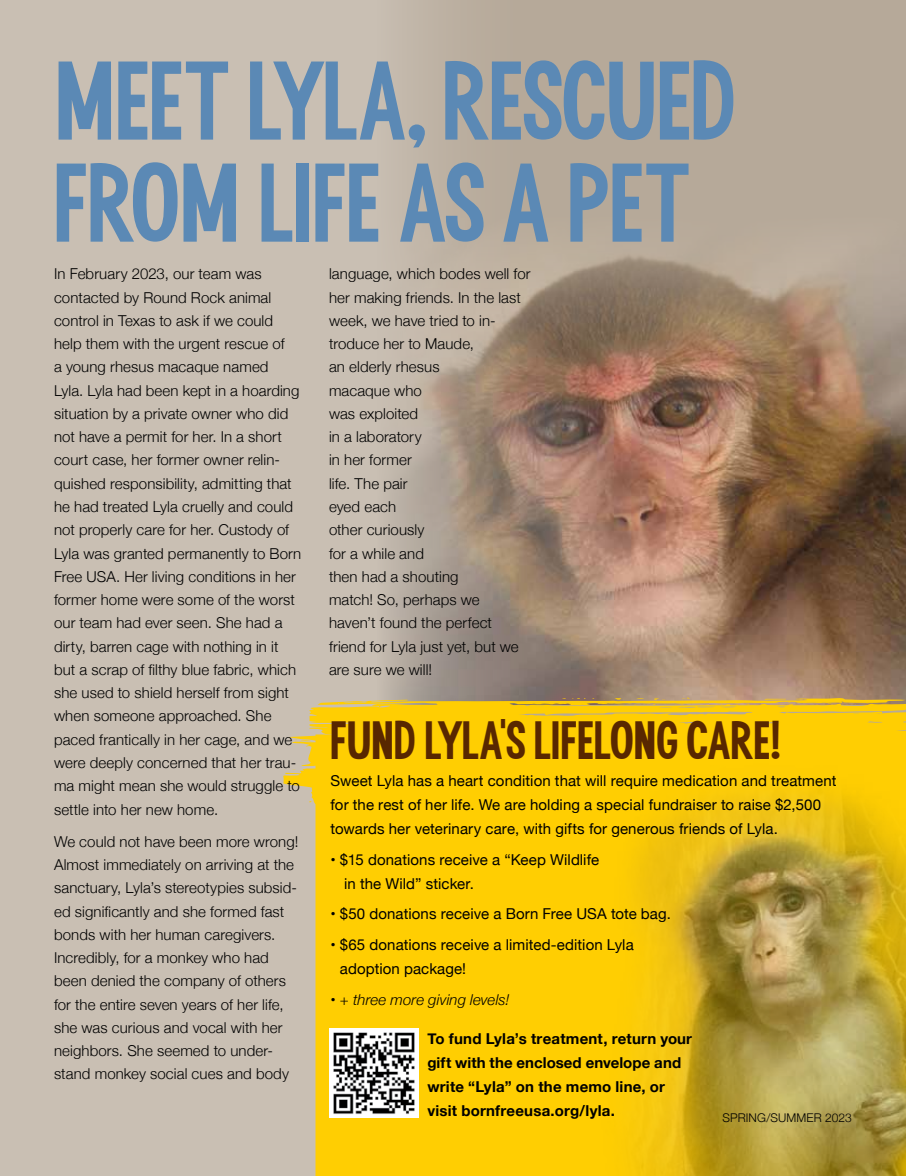
<style>
.page{position:relative;width:906px;height:1176px;background:#fff}
.page>*{position:absolute;margin:0;border:0;box-sizing:border-box;transform-origin:0 0}
.t1{font:90px/102px "Born Free Sans";letter-spacing:-.005em;color:#5b89b5}
.t2{font:43.5px "Born Free Sans";letter-spacing:.01em;color:#582700}
.t3{font:300 15px/23.2px "Helvetica Neue";letter-spacing:.01em;color:#000}
.t4{font:15px/24px "Helvetica Neue";letter-spacing:.005em;color:#000}
.t5{font:700 15px/24px "Helvetica Neue";letter-spacing:.015em;color:#000}
.t6{font:italic 300 15px "Helvetica Neue";letter-spacing:.005em;color:#000}
.t7{font:300 12px "Helvetica Neue";letter-spacing:.01em;color:#000}
.s1{font-weight:400;font-style:normal}
</style>
<div class="page">
<div style="left:0;top:0;width:905px;height:1175px;background:#c9bfb3"></div>
<div style="left:337px;top:0;width:568px;height:1175px;background:linear-gradient(to right,#c1b5a8,#b2a493)"></div>
<img style="left:337px;top:167px;width:568px;height:530px">
<svg style="left:283px;top:697px;width:622px;height:478px;background:#e4bd1d"></svg>
<img style="left:296px;top:697px;width:539px;height:45px">
<img style="left:329px;top:1027px;width:89px;height:90px">
<h1 class="t1" style="left:54px;top:56px;width:683px">MEET LYLA, RESCUED<br>FROM LIFE AS A PET</h1>
<p class="t3" style="left:54px;top:261px;width:248px">In February 2023, our team was contacted by Round Rock animal control in Texas to ask if we could help them with the urgent rescue of<br>a young rhesus macaque named Lyla. Lyla had been kept in a hoarding situation by a private owner who did not have a permit for her. In a short court case, her former owner relin&shy;quished responsibility, admitting that he had treated Lyla cruelly and could not properly care for her. Custody of Lyla was granted permanently to Born Free USA. Her living conditions in her former home were some of the worst our team had ever seen. She had a dirty, barren cage with nothing in it but a scrap of filthy blue fabric, which she used to shield herself from sight when someone approached. She paced frantically in her cage, and we were deeply concerned that her trau&shy;ma might mean she would struggle to settle into her new home.</p>
<p class="t3" style="left:54px;top:828px;width:246px">We could not have been more wrong!<br>Almost immediately on arriving at the sanctuary, Lyla’s stereotypies subsid&shy;ed significantly and she formed fast bonds with her human caregivers.<br>Incredibly, for a monkey who had been denied the company of others for the entire seven years of her life, she was curious and vocal with her neighbors. She seemed to under&shy;stand monkey social cues and body</p>
<p class="t3" style="left:329px;top:261px;width:203px">language, which bodes well for her making friends. In the last week, we have tried to in&shy;troduce her to Maude,<br>an elderly rhesus<br>macaque who<br>was exploited<br>in a laboratory<br>in her former<br>life. The pair<br>eyed each<br>other curiously<br>for a while and<br>then had a shouting<br>match! So, perhaps we<br>haven’t found the perfect friend for Lyla just yet, but we are sure we will!</p>
<h2 class="t2" style="left:330px;top:717px;width:451px">FUND LYLA’S LIFELONG CARE!</h2>
<p class="t4" style="left:330px;top:769px;width:507px">Sweet Lyla has a heart condition that will require medication and treatment for the rest of her life. We are holding a special fundraiser to raise $2,500 towards her veterinary care, with gifts for generous friends of Lyla.</p>
<p class="t4" style="left:344px;top:847px;width:256px;text-indent:-14px">• $15 donations receive a “Keep Wildlife in the Wild” sticker.</p>
<p class="t4" style="left:330px;top:902px;width:341px">• $50 donations receive a Born Free USA tote bag.</p>
<p class="t4" style="left:340px;top:933px;width:295px;text-indent:-9px">• $65 donations receive a limited-edition Lyla adoption package!</p>
<p class="t6" style="left:330px;top:987px;width:181px"><span class="s1">•</span> + three more giving levels!</p>
<p class="t5" style="left:427px;top:1026px;width:266px">To fund Lyla’s treatment, return your gift with the enclosed envelope and write “Lyla” on the memo line, or visit bornfreeusa.org/lyla.</p>
<p class="t7" style="left:722px;top:1107px;width:131px">SPRING/SUMMER 2023</p>
</div>
